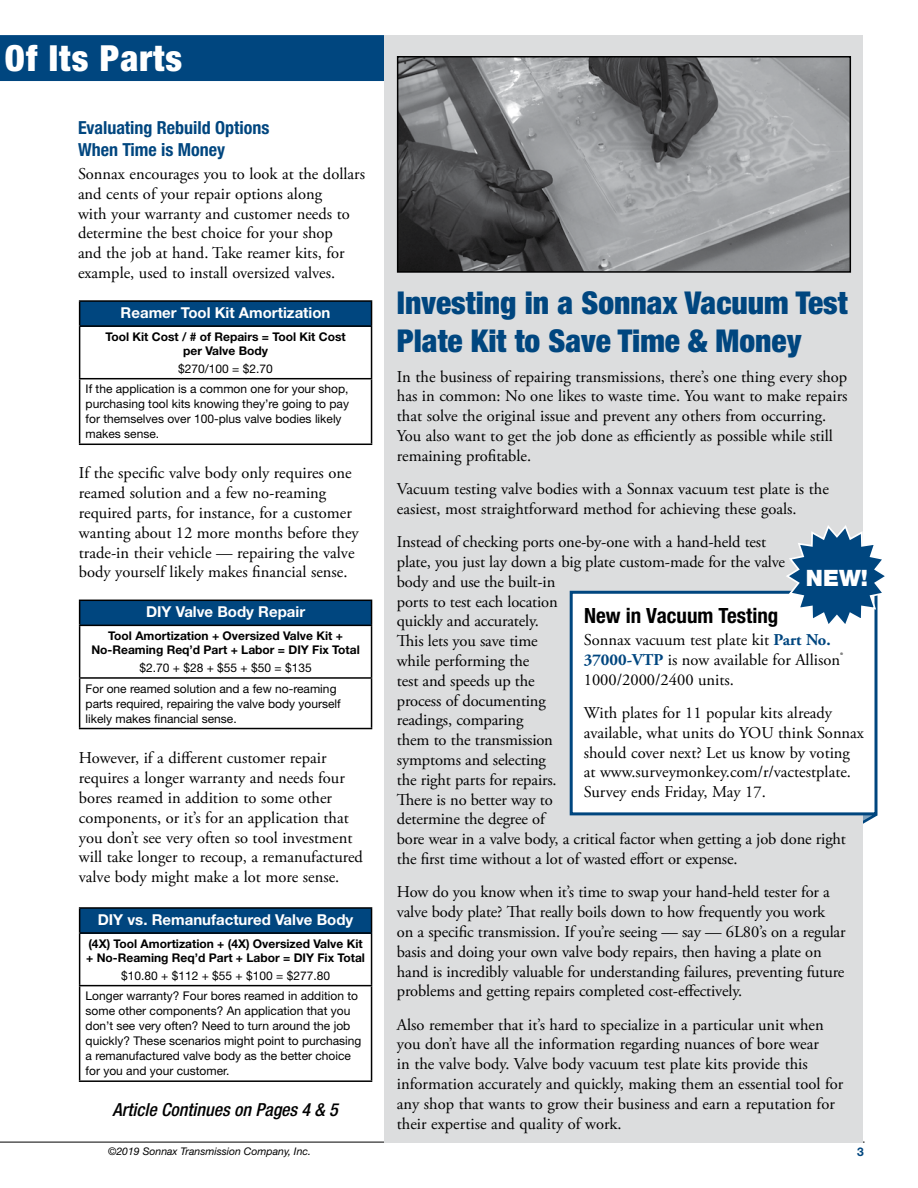
<style>
.page{position:relative;width:918px;height:1188px;background:#fff}
.page>*{position:absolute;margin:0;border:0;box-sizing:border-box;transform-origin:0 0}
.t1{font:900 condensed 36px "Helvetica Neue LT Std";letter-spacing:.03em;color:#fff}
.t2{font:900 condensed 31.5px/37.8px "Helvetica Neue LT Std";color:#00467f}
.t3{font:900 22.65px "Helvetica Neue LT Std";color:#fff}
.t4{font:700 condensed 21px "Helvetica Neue LT Std";color:#000}
.t5{font:700 condensed 18px/21.6px "Helvetica Neue LT Std";color:#00467f}
.t6{font:italic 500 condensed 18px "Helvetica Neue LT Std";color:#000}
.t7{font:16.5px/19.8px "Adobe Garamond Pro";color:#000}
.t8{font:700 15px "Helvetica Neue LT Std";color:#fff}
.t9{font:12px/15px "Helvetica Neue LT Std";color:#000}
.t10{font:700 12px/14.4px "Helvetica Neue LT Std";color:#000;text-align:center}
.t11{font:700 12px "Helvetica Neue LT Std";color:#00467f}
.t12{font:italic 10.5px "Helvetica Neue LT Std";color:#000}
.s1{font-weight:700;color:#00467f}
</style>
<div class="page">
<hr style="left:0;top:1142px;width:864px;height:1px;background:#000">
<div style="left:0;top:35px;width:385px;height:46px;background:#00467f"></div>
<svg style="left:863px;top:815px;width:15px;height:9px"></svg>
<div style="left:80px;top:301px;width:292px;height:25px;background:#00467f"></div>
<hr style="left:79px;top:300px;width:293px;height:2px;background:#000">
<svg style="left:79px;top:302px;width:1px;height:23px"></svg>
<svg style="left:371px;top:302px;width:1px;height:23px"></svg>
<hr style="left:79px;top:325px;width:293px;height:2px;background:#000">
<hr style="left:79px;top:327px;width:1px;height:51px;background:#000">
<hr style="left:371px;top:327px;width:1px;height:51px;background:#000">
<hr style="left:79px;top:378px;width:293px;height:1px;background:#000">
<hr style="left:79px;top:379px;width:1px;height:65px;background:#000">
<hr style="left:371px;top:379px;width:1px;height:65px;background:#000">
<hr style="left:79px;top:444px;width:293px;height:1px;background:#000">
<div style="left:80px;top:600px;width:292px;height:25px;background:#00467f"></div>
<hr style="left:79px;top:600px;width:293px;height:1px;background:#000">
<svg style="left:79px;top:601px;width:1px;height:24px"></svg>
<svg style="left:371px;top:601px;width:1px;height:24px"></svg>
<hr style="left:79px;top:625px;width:293px;height:1px;background:#000">
<hr style="left:79px;top:626px;width:1px;height:51px;background:#000">
<hr style="left:371px;top:626px;width:1px;height:51px;background:#000">
<hr style="left:79px;top:677px;width:293px;height:2px;background:#000">
<hr style="left:79px;top:679px;width:1px;height:49px;background:#000">
<hr style="left:371px;top:679px;width:1px;height:49px;background:#000">
<hr style="left:79px;top:728px;width:293px;height:1px;background:#000">
<div style="left:80px;top:908px;width:292px;height:25px;background:#00467f"></div>
<hr style="left:79px;top:907px;width:293px;height:2px;background:#000">
<svg style="left:79px;top:909px;width:1px;height:23px"></svg>
<svg style="left:371px;top:909px;width:1px;height:23px"></svg>
<hr style="left:79px;top:932px;width:293px;height:2px;background:#000">
<hr style="left:79px;top:934px;width:1px;height:51px;background:#000">
<hr style="left:371px;top:934px;width:1px;height:51px;background:#000">
<hr style="left:79px;top:985px;width:293px;height:1px;background:#000">
<hr style="left:79px;top:986px;width:1px;height:94px;background:#000">
<hr style="left:371px;top:986px;width:1px;height:94px;background:#000">
<hr style="left:79px;top:1080px;width:293px;height:2px;background:#000">
<div style="left:385px;top:35px;width:478px;height:1108px;background:#dcddde"></div>
<div style="left:570px;top:591px;width:308px;height:224px;background:#fff;border:3px solid #00467f"></div>
<svg style="left:784px;top:525px;width:101px;height:104px"></svg>
<img style="left:400px;top:59px;width:448px;height:211px">
<div style="left:397px;top:56px;width:454px;height:217px;border:2px solid #000"></div>
<h1 class="t1" style="left:5px;top:36px;width:179px">Of Its Parts</h1>
<p class="t5" style="left:78px;top:117px;width:193px">Evaluating Rebuild Options<br>When Time is Money</p>
<p class="t7" style="left:78px;top:164px;width:289px">Sonnax encourages you to look at the dollars and cents of your repair options along<br>with your warranty and customer needs to determine the best choice for your shop<br>and the job at hand. Take reamer kits, for example, used to install oversized valves.</p>
<p class="t8" style="left:121px;top:303px;width:211px">Reamer Tool Kit Amortization</p>
<p class="t10" style="left:105px;top:329px;width:242px">Tool Kit Cost / # of Repairs = Tool Kit Cost per Valve Body</p>
<p class="t9" style="left:86px;top:358px;width:264px;line-height:20.5px;text-indent:93px">$270/100 = $2.70<br>If the application is a common one for your shop,</p>
<p class="t9" style="left:86px;top:396px;width:265px">purchasing tool kits knowing they’re going to pay for themselves over 100-plus valve bodies likely makes sense.</p>
<p class="t7" style="left:79px;top:464px;width:281px">If the specific valve body only requires one reamed solution and a few no-reaming required parts, for instance, for a customer wanting about 12 more months before they trade-in their vehicle — repairing the valve body yourself likely makes financial sense.</p>
<p class="t8" style="left:146px;top:602px;width:161px">DIY Valve Body Repair</p>
<p class="t10" style="left:91px;top:628px;width:270px">Tool Amortization + Oversized Valve Kit +<br>No-Reaming Req’d Part + Labor = DIY Fix Total</p>
<p class="t9" style="left:86px;top:657px;width:252px;line-height:20.5px;text-indent:54px">$2.70 + $28 + $55 + $50 = $135<br>For one reamed solution and a few no-reaming</p>
<p class="t9" style="left:86px;top:696px;width:257px">parts required, repairing the valve body yourself likely makes financial sense.</p>
<p class="t7" style="left:79px;top:749px;width:286px">However, if a different customer repair requires a longer warranty and needs four bores reamed in addition to some other components, or it’s for an application that you don’t see very often so tool investment will take longer to recoup, a remanufactured valve body might make a lot more sense.</p>
<p class="t8" style="left:98px;top:910px;width:257px">DIY vs. Remanufactured Valve Body</p>
<p class="t10" style="left:86px;top:936px;width:280px;text-align:left">(4X) Tool Amortization + (4X) Oversized Valve Kit + No-Reaming Req’d Part + Labor = DIY Fix Total</p>
<p class="t9" style="left:86px;top:965px;width:274px;line-height:20.5px;text-indent:35px">$10.80 + $112 + $55 + $100 = $277.80<br>Longer warranty? Four bores reamed in addition to</p>
<p class="t9" style="left:86px;top:1003px;width:277px">some other components? An application that you don’t see very often? Need to turn around the job quickly? These scenarios might point to purchasing a remanufactured valve body as the better choice for you and your customer.</p>
<p class="t6" style="left:112px;top:1098px;width:227px">Article Continues on Pages 4 &amp; 5</p>
<h2 class="t2" style="left:397px;top:284px;width:452px">Investing in a Sonnax Vacuum Test<br>Plate Kit to Save Time &amp; Money</h2>
<p class="t7" style="left:397px;top:367px;width:452px">In the business of repairing transmissions, there’s one thing every shop has in common: No one likes to waste time. You want to make repairs that solve the original issue and prevent any others from occurring.<br>You also want to get the job done as efficiently as possible while still remaining profitable.</p>
<p class="t7" style="left:397px;top:480px;width:434px">Vacuum testing valve bodies with a Sonnax vacuum test plate is the easiest, most straightforward method for achieving these goals.</p>
<p class="t7" style="left:397px;top:533px;width:451px">Instead of checking ports one-by-one with a hand-held test<br>plate, you just lay down a big plate custom-made for the valve<br>body and use the built-in<br>ports to test each location<br>quickly and accurately.<br>This lets you save time<br>while performing the<br>test and speeds up the<br>process of documenting<br>readings, comparing<br>them to the transmission<br>symptoms and selecting<br>the right parts for repairs.<br>There is no better way to<br>determine the degree of<br>bore wear in a valve body, a critical factor when getting a job done right the first time without a lot of wasted effort or expense.</p>
<p class="t7" style="left:397px;top:883px;width:450px">How do you know when it’s time to swap your hand-held tester for a valve body plate? That really boils down to how frequently you work on a specific transmission. If you’re seeing — say — 6L80’s on a regular basis and doing your own valve body repairs, then having a plate on hand is incredibly valuable for understanding failures, preventing future problems and getting repairs completed cost-effectively.</p>
<p class="t7" style="left:397px;top:1015px;width:448px">Also remember that it’s hard to specialize in a particular unit when you don’t have all the information regarding nuances of bore wear<br>in the valve body. Valve body vacuum test plate kits provide this information accurately and quickly, making them an essential tool for any shop that wants to grow their business and earn a reputation for their expertise and quality of work.</p>
<h3 class="t3" style="left:806px;top:565px;width:63px">NEW!</h3>
<p class="t4" style="left:584px;top:603px;width:196px">New in Vacuum Testing</p>
<p class="t7" style="left:584px;top:631px;width:261px">Sonnax vacuum test plate kit <span class="s1">Part No.<br>37000-VTP</span> is now available for Allison<sup>®<br></sup>1000/2000/2400 units.</p>
<p class="t7" style="left:584px;top:703px;width:282px">With plates for 11 popular kits already available, what units do YOU think Sonnax should cover next? Let us know by voting at www.surveymonkey.com/r/vactestplate.<br>Survey ends Friday, May 17.</p>
<p class="t12" style="left:108px;top:1145px;width:205px">©2019 Sonnax Transmission Company, Inc.</p>
<p class="t11" style="left:857px;top:1144px;width:8px">3</p>
</div>
